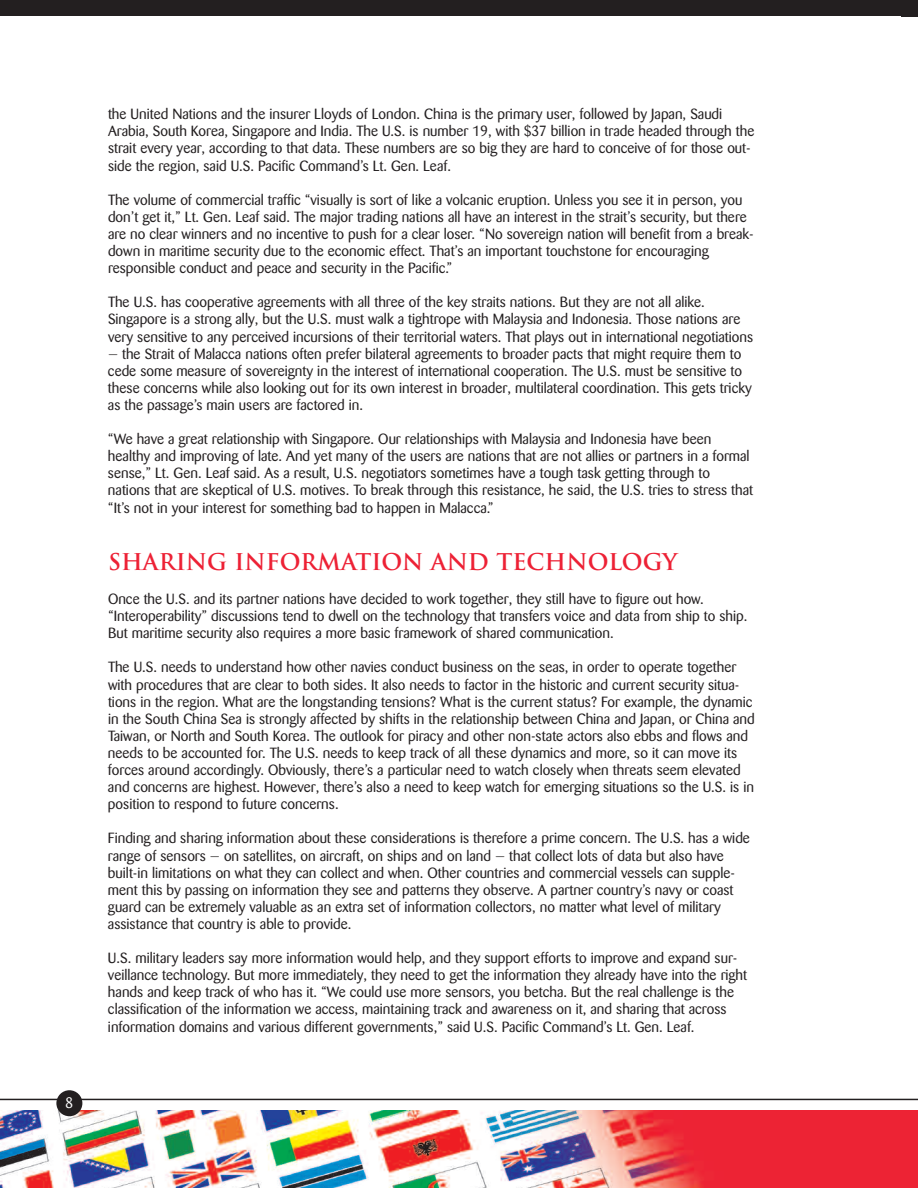
<style>
.page{position:relative;width:918px;height:1188px;background:#fff}
.page>*{position:absolute;margin:0;border:0;box-sizing:border-box;transform-origin:0 0}
.t1{font:700 22.5px "Trajan";color:#ed2135}
.t2{font:15px "Barmeno";color:#fff}
.t3{font:14.7px/17.1px "Barmeno";color:#231f20}
</style>
<div class="page">
<img style="left:0;top:1110px;width:918px;height:78px">
<div style="left:0;top:0;width:918px;height:16px;background:#231f20"></div>
<hr style="left:0;top:1099px;width:918px;height:1px;background:#231f20">
<div style="left:56px;top:1090px;width:26px;height:26px;background:#231f20;border-radius:50%"></div>
<p class="t2" style="left:65px;top:1097px;width:10px">8</p>
<p class="t3" style="left:108px;top:107px;width:648px">the United Nations and the insurer Lloyds of London. China is the primary user, followed by Japan, Saudi Arabia, South Korea, Singapore and India. The U.S. is number 19, with $37 billion in trade headed through the strait every year, according to that data. These numbers are so big they are hard to conceive of for those out&shy;side the region, said U.S. Pacific Command’s Lt. Gen. Leaf.</p>
<p class="t3" style="left:108px;top:192px;width:647px">The volume of commercial traffic “visually is sort of like a volcanic eruption. Unless you see it in person, you don’t get it,” Lt. Gen. Leaf said. The major trading nations all have an interest in the strait’s security, but there are no clear winners and no incentive to push for a clear loser. “No sovereign nation will benefit from a break&shy;down in maritime security due to the economic effect. That’s an important touchstone for encouraging responsible conduct and peace and security in the Pacific.”</p>
<p class="t3" style="left:108px;top:295px;width:647px">The U.S. has cooperative agreements with all three of the key straits nations. But they are not all alike.<br>Singapore is a strong ally, but the U.S. must walk a tightrope with Malaysia and Indonesia. Those nations are very sensitive to any perceived incursions of their territorial waters. That plays out in international negotiations</p>
<p class="t3" style="left:108px;top:346px;width:645px">— the Strait of Malacca nations often prefer bilateral agreements to broader pacts that might require them to cede some measure of sovereignty in the interest of international cooperation. The U.S. must be sensitive to these concerns while also looking out for its own interest in broader, multilateral coordination. This gets tricky as the passage’s main users are factored in.</p>
<p class="t3" style="left:108px;top:432px;width:647px">“We have a great relationship with Singapore. Our relationships with Malaysia and Indonesia have been healthy and improving of late. And yet many of the users are nations that are not allies or partners in a formal sense,” Lt. Gen. Leaf said. As a result, U.S. negotiators sometimes have a tough task getting through to nations that are skeptical of U.S. motives. To break through this resistance, he said, the U.S. tries to stress that “It’s not in your interest for something bad to happen in Malacca.”</p>
<h1 class="t1" style="left:108px;top:550px;width:571px">SHARING INFORMATION AND TECHNOLOGY</h1>
<p class="t3" style="left:108px;top:592px;width:641px">Once the U.S. and its partner nations have decided to work together, they still have to figure out how. “Interoperability” discussions tend to dwell on the technology that transfers voice and data from ship to ship.<br>But maritime security also requires a more basic framework of shared communication.</p>
<p class="t3" style="left:108px;top:660px;width:648px">The U.S. needs to understand how other navies conduct business on the seas, in order to operate together with procedures that are clear to both sides. It also needs to factor in the historic and current security situa&shy;tions in the region. What are the longstanding tensions? What is the current status? For example, the dynamic in the South China Sea is strongly affected by shifts in the relationship between China and Japan, or China and Taiwan, or North and South Korea. The outlook for piracy and other non-state actors also ebbs and flows and needs to be accounted for. The U.S. needs to keep track of all these dynamics and more, so it can move its forces around accordingly. Obviously, there’s a particular need to watch closely when threats seem elevated and concerns are highest. However, there’s also a need to keep watch for emerging situations so the U.S. is in position to respond to future concerns.</p>
<p class="t3" style="left:108px;top:831px;width:643px">Finding and sharing information about these considerations is therefore a prime concern. The U.S. has a wide range of sensors — on satellites, on aircraft, on ships and on land — that collect lots of data but also have built-in limitations on what they can collect and when. Other countries and commercial vessels can supple&shy;ment this by passing on information they see and patterns they observe. A partner country’s navy or coast guard can be extremely valuable as an extra set of information collectors, no matter what level of military assistance that country is able to provide.</p>
<p class="t3" style="left:108px;top:951px;width:641px">U.S. military leaders say more information would help, and they support efforts to improve and expand sur&shy;veillance technology. But more immediately, they need to get the information they already have into the right hands and keep track of who has it. “We could use more sensors, you betcha. But the real challenge is the classification of the information we access, maintaining track and awareness on it, and sharing that across information domains and various different governments,” said U.S. Pacific Command’s Lt. Gen. Leaf.</p>
</div>
